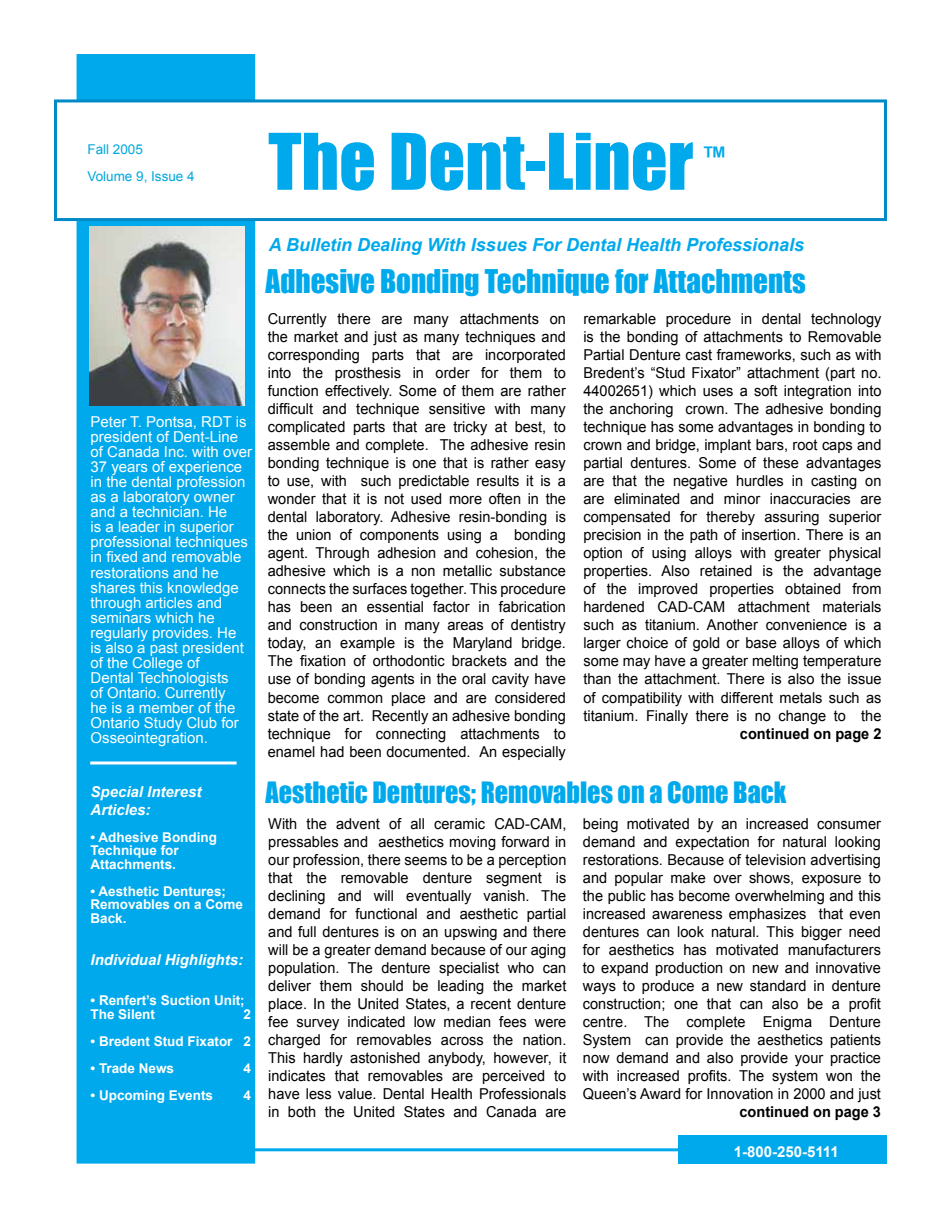
<style>
.page{position:relative;width:941px;height:1218px;background:#fff}
.page>*{position:absolute;margin:0;border:0;box-sizing:border-box;transform-origin:0 0}
.t1{font:72px "Impact";color:#00a9ec}
.t2{font:30px "Impact";color:#00a9ec}
.t3{font:27px "Impact";color:#00a9ec}
.t4{font:italic 700 18px "Arial";color:#00a9ec}
.t5{font:15px/18px "Arial";color:#000;text-align:justify}
.t6{font:15px/15px "Arial";color:#fff}
.t7{font:italic 700 15px/18px "Arial";color:#fff}
.t8{font:700 15px "Arial";color:#000}
.t9{font:700 15px "Arial";color:#fff}
.t10{font:700 13.5px/13.5px "Arial";color:#fff}
.t11{font:13.5px/27px "Arial";color:#00a8db}
</style>
<div class="page">
<div style="left:78px;top:55px;width:176px;height:1106px;background:#00a9ec"></div>
<div style="left:77px;top:54px;width:178px;height:1109px;border:3px solid #00a9ec"></div>
<div style="left:54px;top:99px;width:833px;height:122px;background:#fff;border:3px solid #008ac7"></div>
<hr style="left:252px;top:1147px;width:427px;height:3px;background:#00a9ec">
<div style="left:678px;top:1135px;width:209px;height:28px;background:#00a9ec"></div>
<hr style="left:90px;top:761px;width:146px;height:3px;background:#fff">
<img style="left:89px;top:226px;width:155px;height:179px">
<p class="t11" style="left:87px;top:135px;width:109px">Fall 2005<br>Volume 9, Issue 4</p>
<h1 class="t1" style="left:268px;top:106px;width:427px">The Dent-Liner</h1>
<h3 class="t3" style="left:703px;top:137px;width:23px">™</h3>
<p class="t6" style="left:90px;top:414px;width:163px">Peter T. Pontsa, RDT is president of Dent-Line of Canada Inc. with over<br>37 years of experience in the dental profession as a laboratory owner and a technician. He<br>is a leader in superior professional techniques in fixed and removable restorations and he shares this knowledge through articles and seminars which he regularly provides. He<br>is also a past president of the College of<br>Dental Technologists<br>of Ontario. Currently<br>he is a member of the<br>Ontario Study Club for<br>Osseointegration.</p>
<p class="t7" style="left:90px;top:782px;width:112px">Special Interest<br>Articles:</p>
<p class="t10" style="left:91px;top:830px;width:128px">• Adhesive Bonding<br>Technique for<br>Attachments.</p>
<p class="t10" style="left:91px;top:884px;width:154px">• Aesthetic Dentures;<br>Removables on a Come<br>Back.</p>
<p class="t7" style="left:91px;top:950px;width:154px">Individual Highlights:</p>
<p class="t10" style="left:91px;top:994px;width:156px">• Renfert’s Suction Unit;<br>The Silent</p>
<p class="t10" style="left:244px;top:1007px;width:9px">2</p>
<p class="t10" style="left:91px;top:1034px;width:162px">• Bredent Stud Fixator 2</p>
<p class="t10" style="left:91px;top:1061px;width:85px">• Trade News</p>
<p class="t10" style="left:244px;top:1061px;width:9px">4</p>
<p class="t10" style="left:91px;top:1088px;width:124px">• Upcoming Events</p>
<p class="t10" style="left:244px;top:1088px;width:9px">4</p>
<p class="t4" style="left:269px;top:233px;width:537px">A Bulletin Dealing With Issues For Dental Health Professionals</p>
<h2 class="t2" style="left:266px;top:257px;width:542px">Adhesive Bonding Technique for Attachments</h2>
<p class="t5" style="left:268px;top:310px;width:300px">Currently there are many attachments on the market and just as many techniques and corresponding parts that are incorporated into the prosthesis in order for them to function effectively. Some of them are rather difficult and technique sensitive with many complicated parts that are tricky at best, to assemble and complete. The adhesive resin bonding technique is one that is rather easy to use, with such predictable results it is a wonder that it is not used more often in the dental laboratory. Adhesive resin-bonding is the union of components using a bonding agent. Through adhesion and cohesion, the adhesive which is a non metallic substance connects the surfaces together. This procedure has been an essential factor in fabrication and construction in many areas of dentistry today, an example is the Maryland bridge.<br>The fixation of orthodontic brackets and the use of bonding agents in the oral cavity have become common place and are considered state of the art. Recently an adhesive bonding technique for connecting attachments to enamel had been documented. An especially</p>
<p class="t5" style="left:583px;top:310px;width:300px">remarkable procedure in dental technology is the bonding of attachments to Removable Partial Denture cast frameworks, such as with Bredent’s “Stud Fixator” attachment (part no.<br>44002651) which uses a soft integration into the anchoring crown. The adhesive bonding technique has some advantages in bonding to crown and bridge, implant bars, root caps and partial dentures. Some of these advantages are that the negative hurdles in casting on are eliminated and minor inaccuracies are compensated for thereby assuring superior precision in the path of insertion. There is an option of using alloys with greater physical properties. Also retained is the advantage of the improved properties obtained from hardened CAD-CAM attachment materials such as titanium. Another convenience is a larger choice of gold or base alloys of which some may have a greater melting temperature than the attachment. There is also the issue of compatibility with different metals such as titanium. Finally there is no change to the</p>
<p class="t8" style="left:740px;top:723px;width:143px">continued on page 2</p>
<h3 class="t3" style="left:266px;top:771px;width:522px">Aesthetic Dentures; Removables on a Come Back</h3>
<p class="t5" style="left:268px;top:814px;width:300px">With the advent of all ceramic CAD-CAM, pressables and aesthetics moving forward in our profession, there seems to be a perception that the removable denture segment is declining and will eventually vanish. The demand for functional and aesthetic partial and full dentures is on an upswing and there will be a greater demand because of our aging population. The denture specialist who can deliver them should be leading the market place. In the United States, a recent denture fee survey indicated low median fees were charged for removables across the nation.<br>This hardly astonished anybody, however, it indicates that removables are perceived to have less value. Dental Health Professionals in both the United States and Canada are</p>
<p class="t5" style="left:583px;top:814px;width:300px">being motivated by an increased consumer demand and expectation for natural looking restorations. Because of television advertising and popular make over shows, exposure to the public has become overwhelming and this increased awareness emphasizes that even dentures can look natural. This bigger need for aesthetics has motivated manufacturers to expand production on new and innovative ways to produce a new standard in denture construction; one that can also be a profit centre. The complete Enigma Denture System can provide the aesthetics patients now demand and also provide your practice with increased profits. The system won the Queen’s Award for Innovation in 2000 and just</p>
<p class="t8" style="left:739px;top:1101px;width:143px">continued on page 3</p>
<p class="t9" style="left:733px;top:1141px;width:107px">1-800-250-5111</p>
</div>
